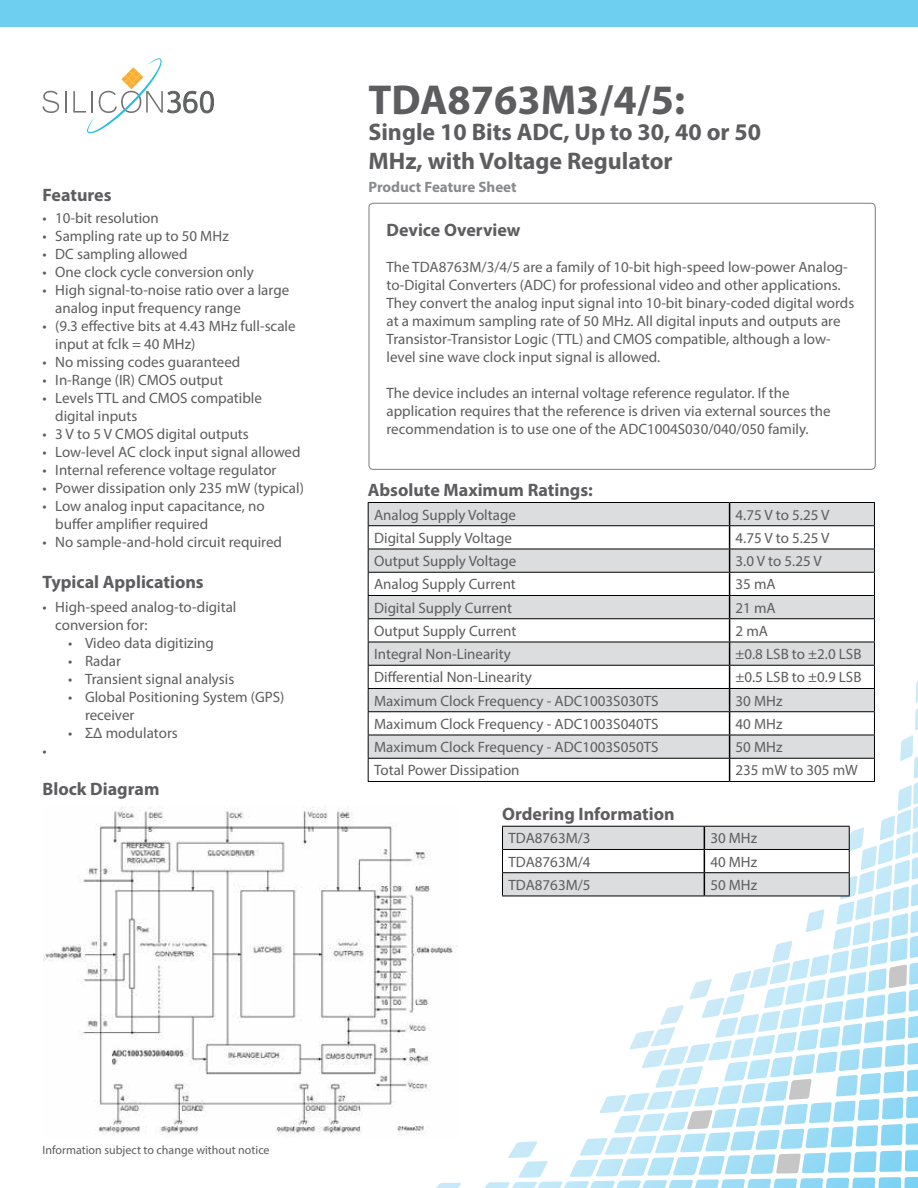
<style>
.page{position:relative;width:918px;height:1188px;background:#fff}
.page>*{position:absolute;margin:0;border:0;box-sizing:border-box;transform-origin:0 0}
.t1{font:700 42px "Myriad Pro";color:#5d5d60}
.t2{font:700 24px/28.8px "Myriad Pro";color:#5d5d60}
.t3{font:700 18px "Myriad Pro";color:#5d5d60}
.t4{font:15px/18px "Myriad Pro";color:#5d5d60}
.t5{font:700 15px "Myriad Pro";color:#888a8d}
.t6{font:12px "Myriad Pro";color:#5d5d60}
</style>
<div class="page">
<div style="left:368px;top:203px;width:508px;height:267px;border:1px solid #888a8d;border-radius:4px"></div>
<div style="left:0;top:0;width:918px;height:26px;background:#6fcff0"></div>
<svg style="left:436px;top:1183px;width:25px;height:5px"></svg>
<svg style="left:369px;top:503px;width:116px;height:255px;fill:#dcddde"></svg>
<hr style="left:368px;top:502px;width:362px;height:1px;background:#000">
<hr style="left:730px;top:502px;width:145px;height:1px;background:#000">
<hr style="left:368px;top:525px;width:362px;height:1px;background:#000">
<hr style="left:368px;top:549px;width:362px;height:1px;background:#000">
<hr style="left:368px;top:572px;width:362px;height:1px;background:#000">
<hr style="left:368px;top:595px;width:362px;height:1px;background:#000">
<hr style="left:368px;top:618px;width:362px;height:1px;background:#000">
<hr style="left:368px;top:642px;width:362px;height:1px;background:#000">
<hr style="left:368px;top:665px;width:362px;height:1px;background:#000">
<hr style="left:368px;top:688px;width:362px;height:1px;background:#000">
<hr style="left:368px;top:711px;width:362px;height:1px;background:#000">
<hr style="left:368px;top:735px;width:362px;height:1px;background:#000">
<hr style="left:368px;top:758px;width:362px;height:1px;background:#000">
<svg style="left:368px;top:503px;width:1px;height:278px"></svg>
<hr style="left:368px;top:781px;width:362px;height:1px;background:#000">
<svg style="left:43px;top:91px;width:16px;height:22px"></svg>
<hr style="left:65px;top:91px;width:2px;height:22px;background:#727273">
<svg style="left:73px;top:58px;width:141px;height:75px"></svg>
<img style="left:43px;top:806px;width:414px;height:329px">
<svg style="left:485px;top:503px;width:433px;height:685px"></svg>
<hr style="left:502px;top:896px;width:202px;height:1px;background:#000">
<hr style="left:704px;top:896px;width:146px;height:1px;background:#000">
<p class="t3" style="left:43px;top:183px;width:70px">Features</p>
<p class="t4" style="left:43px;top:208px;width:118px">• 10-bit resolution</p>
<p class="t4" style="left:43px;top:226px;width:188px">• Sampling rate up to 50 MHz</p>
<p class="t4" style="left:43px;top:244px;width:147px">• DC sampling allowed</p>
<p class="t4" style="left:43px;top:262px;width:213px">• One clock cycle conversion only</p>
<p class="t4" style="left:55px;top:280px;width:235px;text-indent:-13px">• High signal-to-noise ratio over a large analog input frequency range</p>
<p class="t4" style="left:55px;top:316px;width:242px;text-indent:-13px">• (9.3 effective bits at 4.43 MHz full-scale input at fclk = 40 MHz)</p>
<p class="t4" style="left:43px;top:352px;width:199px">• No missing codes guaranteed</p>
<p class="t4" style="left:43px;top:370px;width:182px">• In-Range (IR) CMOS output</p>
<p class="t4" style="left:55px;top:388px;width:208px;text-indent:-13px">• Levels TTL and CMOS compatible digital inputs</p>
<p class="t4" style="left:43px;top:424px;width:208px">• 3 V to 5 V CMOS digital outputs</p>
<p class="t4" style="left:43px;top:442px;width:260px">• Low-level AC clock input signal allowed</p>
<p class="t4" style="left:43px;top:460px;width:236px">• Internal reference voltage regulator</p>
<p class="t4" style="left:43px;top:478px;width:263px">• Power dissipation only 235 mW (typical)</p>
<p class="t4" style="left:55px;top:496px;width:211px;text-indent:-13px">• Low analog input capacitance, no buffer amplifier required</p>
<p class="t4" style="left:43px;top:532px;width:241px">• No sample-and-hold circuit required</p>
<p class="t3" style="left:43px;top:570px;width:163px">Typical Applications</p>
<p class="t4" style="left:55px;top:598px;width:183px;text-indent:-13px">• High-speed analog-to-digital conversion for:</p>
<p class="t4" style="left:68px;top:634px;width:147px">• Video data digitizing</p>
<p class="t4" style="left:68px;top:652px;width:55px">• Radar</p>
<p class="t4" style="left:68px;top:670px;width:168px">• Transient signal analysis</p>
<p class="t4" style="left:85px;top:688px;width:201px;text-indent:-17px">• Global Positioning System (GPS) receiver</p>
<p class="t4" style="left:68px;top:724px;width:111px">• Σ∆ modulators</p>
<p class="t4" style="left:43px;top:742px;width:6px">•</p>
<p class="t3" style="left:43px;top:777px;width:118px">Block Diagram</p>
<h1 class="t1" style="left:368px;top:72px;width:318px">TDA8763M3/4/5:</h1>
<h2 class="t2" style="left:368px;top:117px;width:394px">Single 10 Bits ADC, Up to 30, 40 or 50<br>MHz, with Voltage Regulator</h2>
<p class="t5" style="left:368px;top:177px;width:150px">Product Feature Sheet</p>
<p class="t3" style="left:387px;top:218px;width:136px">Device Overview</p>
<p class="t4" style="left:387px;top:258px;width:469px">The TDA8763M/3/4/5 are a family of 10-bit high-speed low-power Analog&shy;to-Digital Converters (ADC) for professional video and other applications.<br>They convert the analog input signal into 10-bit binary-coded digital words at a maximum sampling rate of 50 MHz. All digital inputs and outputs are Transistor-Transistor Logic (TTL) and CMOS compatible, although a low&shy;level sine wave clock input signal is allowed.</p>
<p class="t4" style="left:387px;top:384px;width:446px">The device includes an internal voltage reference regulator. If the application requires that the reference is driven via external sources the recommendation is to use one of the ADC1004S030/040/050 family.</p>
<p class="t3" style="left:368px;top:478px;width:227px">Absolute Maximum Ratings:</p>
<p class="t4" style="left:374px;top:505px;width:143px">Analog Supply Voltage</p>
<p class="t4" style="left:736px;top:505px;width:95px">4.75 V to 5.25 V</p>
<p class="t4" style="left:374px;top:529px;width:139px">Digital Supply Voltage</p>
<p class="t4" style="left:736px;top:529px;width:95px">4.75 V to 5.25 V</p>
<p class="t4" style="left:374px;top:552px;width:144px">Output Supply Voltage</p>
<p class="t4" style="left:736px;top:552px;width:88px">3.0 V to 5.25 V</p>
<p class="t4" style="left:374px;top:575px;width:143px">Analog Supply Current</p>
<p class="t4" style="left:736px;top:575px;width:42px">35 mA</p>
<p class="t4" style="left:374px;top:598px;width:139px">Digital Supply Current</p>
<p class="t4" style="left:736px;top:598px;width:42px">21 mA</p>
<p class="t4" style="left:374px;top:622px;width:144px">Output Supply Current</p>
<p class="t4" style="left:736px;top:622px;width:34px">2 mA</p>
<p class="t4" style="left:374px;top:645px;width:138px">Integral Non-Linearity</p>
<p class="t4" style="left:736px;top:645px;width:127px">±0.8 LSB to ±2.0 LSB</p>
<p class="t4" style="left:374px;top:668px;width:159px">Differential Non-Linearity</p>
<p class="t4" style="left:736px;top:668px;width:127px">±0.5 LSB to ±0.9 LSB</p>
<p class="t4" style="left:374px;top:691px;width:286px">Maximum Clock Frequency - ADC1003S030TS</p>
<p class="t4" style="left:736px;top:691px;width:48px">30 MHz</p>
<p class="t4" style="left:374px;top:715px;width:286px">Maximum Clock Frequency - ADC1003S040TS</p>
<p class="t4" style="left:736px;top:715px;width:48px">40 MHz</p>
<p class="t4" style="left:374px;top:738px;width:286px">Maximum Clock Frequency - ADC1003S050TS</p>
<p class="t4" style="left:736px;top:738px;width:48px">50 MHz</p>
<p class="t4" style="left:374px;top:761px;width:147px">Total Power Dissipation</p>
<p class="t4" style="left:736px;top:761px;width:124px">235 mW to 305 mW</p>
<p class="t3" style="left:502px;top:802px;width:174px">Ordering Information</p>
<p class="t4" style="left:509px;top:829px;width:84px">TDA8763M/3</p>
<p class="t4" style="left:710px;top:829px;width:48px">30 MHz</p>
<p class="t4" style="left:509px;top:852px;width:84px">TDA8763M/4</p>
<p class="t4" style="left:710px;top:852px;width:48px">40 MHz</p>
<p class="t4" style="left:509px;top:876px;width:84px">TDA8763M/5</p>
<p class="t4" style="left:710px;top:876px;width:48px">50 MHz</p>
<p class="t6" style="left:43px;top:1143px;width:229px">Information subject to change without notice</p>
</div>
